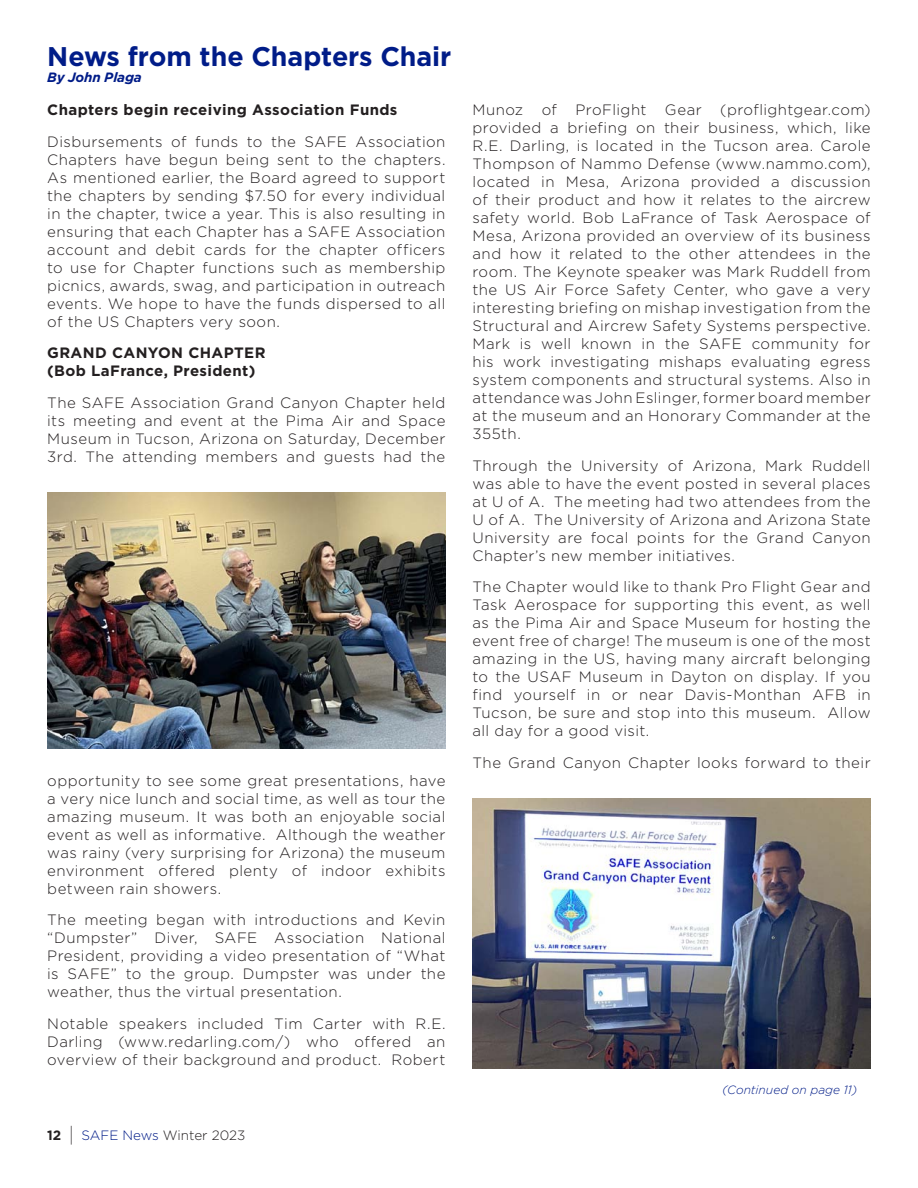
<style>
.page{position:relative;width:918px;height:1188px;background:#fff}
.page>*{position:absolute;margin:0;border:0;box-sizing:border-box;transform-origin:0 0}
.BodyText{font:700 27px "Gotham";letter-spacing:-.005em;color:#001c88}
.t1{font:300 15px/18px "Gotham";letter-spacing:.03em;color:#231f20;text-align:justify}
.t2{font:700 15px/18px "Gotham";letter-spacing:.025em;color:#231f20}
.t3{font:300 13.5px "Gotham";color:#231f20}
.BodyText-2{font:italic 700 13.5px "Gotham";letter-spacing:-.01em;color:#001c88}
.BodyText-3{font:italic 300 12px "Gotham";letter-spacing:.005em;color:#001c88}
.s1{font-weight:700}
.s2{font-size:20.25px}
.s3{color:#001c88}
</style>
<div class="page">
<img style="left:47px;top:492px;width:399px;height:256px">
<img style="left:472px;top:798px;width:399px;height:270px">
<p class="BodyText" style="left:47px;top:39px;width:405px">News from the Chapters Chair</p>
<p class="BodyText-2" style="left:47px;top:69px;width:96px">By John Plaga</p>
<p class="t2" style="left:47px;top:101px;width:352px">Chapters begin receiving Association Funds</p>
<p class="t1" style="left:47px;top:133px;width:400px">Disbursements of funds to the SAFE Association Chapters have begun being sent to the chapters.<br>As mentioned earlier, the Board agreed to support the chapters by sending $7.50 for every individual in the chapter, twice a year. This is also resulting in ensuring that each Chapter has a SAFE Association account and debit cards for the chapter officers to use for Chapter functions such as membership picnics, awards, swag, and participation in outreach events. We hope to have the funds dispersed to all of the US Chapters very soon.</p>
<p class="t2" style="left:47px;top:344px;width:220px">GRAND CANYON CHAPTER (Bob LaFrance, President)</p>
<p class="t1" style="left:47px;top:394px;width:400px">The SAFE Association Grand Canyon Chapter held its meeting and event at the Pima Air and Space Museum in Tucson, Arizona on Saturday, December 3rd. The attending members and guests had the</p>
<p class="t1" style="left:47px;top:772px;width:400px">opportunity to see some great presentations, have a very nice lunch and social time, as well as tour the amazing museum. It was both an enjoyable social event as well as informative. Although the weather was rainy (very surprising for Arizona) the museum environment offered plenty of indoor exhibits between rain showers.</p>
<p class="t1" style="left:47px;top:911px;width:400px">The meeting began with introductions and Kevin “Dumpster” Diver, SAFE Association National President, providing a video presentation of “What is SAFE” to the group. Dumpster was under the weather, thus the virtual presentation.</p>
<p class="t1" style="left:47px;top:1015px;width:400px">Notable speakers included Tim Carter with R.E.<br>Darling (www.redarling.com/) who offered an overview of their background and product. Robert</p>
<p class="t3" style="left:47px;top:1128px;width:200px"><span class="s1">12</span> <span class="s2">|</span> <span class="s3">SAFE News</span> Winter 2023</p>
<p class="t1" style="left:473px;top:101px;width:400px">Munoz of ProFlight Gear (proflightgear.com) provided a briefing on their business, which, like R.E. Darling, is located in the Tucson area. Carole Thompson of Nammo Defense (www.nammo.com), located in Mesa, Arizona provided a discussion of their product and how it relates to the aircrew safety world. Bob LaFrance of Task Aerospace of Mesa, Arizona provided an overview of its business and how it related to the other attendees in the room. The Keynote speaker was Mark Ruddell from the US Air Force Safety Center, who gave a very interesting briefing on mishap investigation from the Structural and Aircrew Safety Systems perspective.<br>Mark is well known in the SAFE community for his work investigating mishaps evaluating egress system components and structural systems. Also in attendance was John Eslinger, former board member at the museum and an Honorary Commander at the 355th.</p>
<p class="t1" style="left:473px;top:457px;width:400px">Through the University of Arizona, Mark Ruddell was able to have the event posted in several places at U of A. The meeting had two attendees from the U of A. The University of Arizona and Arizona State University are focal points for the Grand Canyon Chapter’s new member initiatives.</p>
<p class="t1" style="left:473px;top:578px;width:400px">The Chapter would like to thank Pro Flight Gear and Task Aerospace for supporting this event, as well as the Pima Air and Space Museum for hosting the event free of charge! The museum is one of the most amazing in the US, having many aircraft belonging to the USAF Museum in Dayton on display. If you find yourself in or near Davis-Monthan AFB in Tucson, be sure and stop into this museum. Allow all day for a good visit.</p>
<p class="t1" style="left:473px;top:754px;width:400px">The Grand Canyon Chapter looks forward to their</p>
<p class="BodyText-3" style="left:722px;top:1082px;width:137px">(Continued on page 11)</p>
</div>
